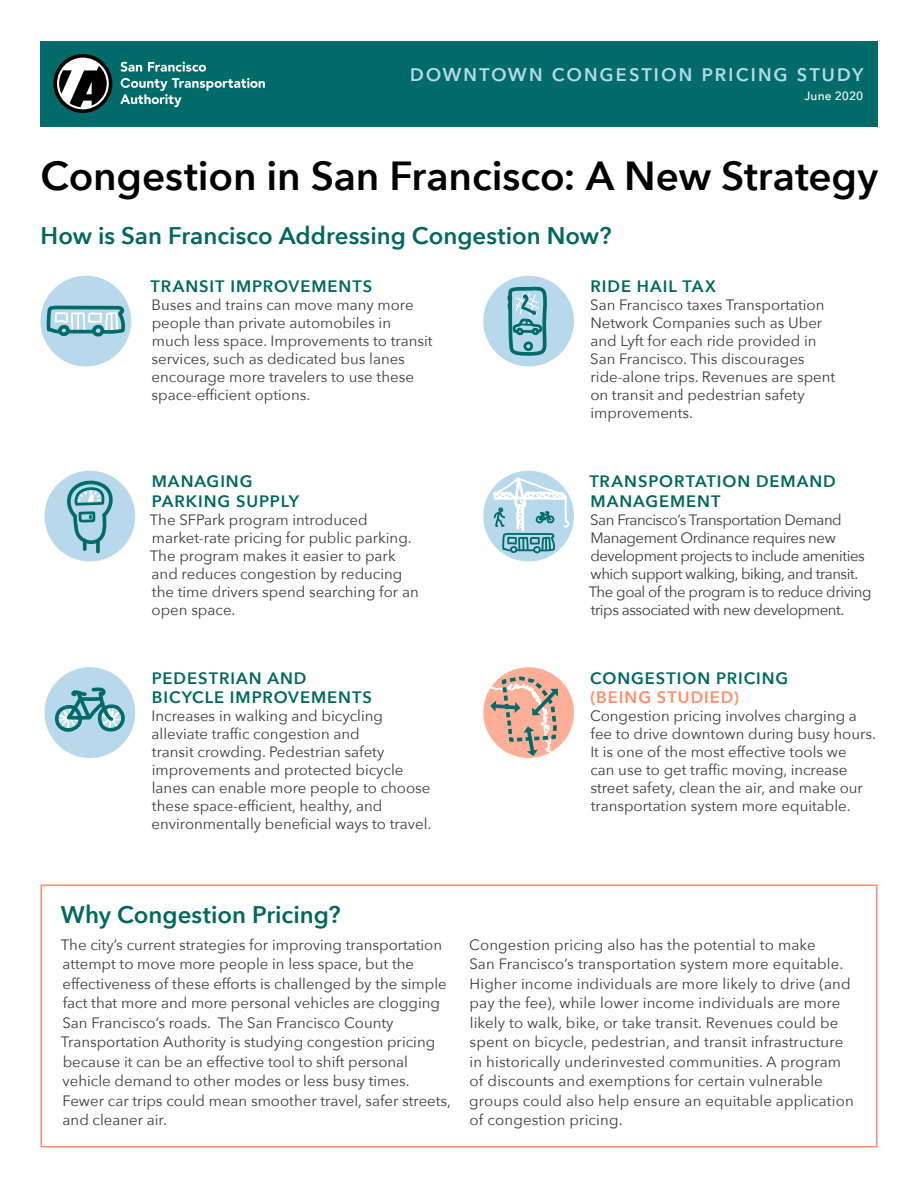
<style>
.page{position:relative;width:918px;height:1188px;background:#fff}
.page>*{position:absolute;margin:0;border:0;box-sizing:border-box;transform-origin:0 0}
.t1{font:600 40.5px "Avenir Next";letter-spacing:-.005em;color:#000}
.t2{font:600 24px "Avenir Next";color:#00685f}
.t3{font:500 24px "Avenir Next";letter-spacing:.055em;color:#b8d8eb}
.t4{font:600 16.5px/19.5px "Avenir Next";letter-spacing:.06em;color:#00685f}
.t5{font:600 16.5px "Avenir Next";letter-spacing:.06em;color:#ff8d6b}
.t6{font:15px/18px "Avenir Next";color:#3d3c3e}
.t7{font:15px/18px "Avenir Next";letter-spacing:-.03em;color:#3d3c3e}
.t8{font:500 12px "Avenir Next";letter-spacing:.01em;color:#fff}
</style>
<div class="page">
<div style="left:40px;top:276px;width:91px;height:90px;background:#b8d8eb;border-radius:50%"></div>
<svg style="left:45px;top:276px;width:83px;height:63px"></svg>
<div style="left:45px;top:471px;width:90px;height:90px;background:#b8d8eb;border-radius:50%"></div>
<svg style="left:65px;top:471px;width:56px;height:90px"></svg>
<div style="left:45px;top:667px;width:90px;height:91px;background:#b8d8eb;border-radius:50%"></div>
<svg style="left:54px;top:687px;width:71px;height:45px"></svg>
<div style="left:483px;top:276px;width:91px;height:90px;background:#b8d8eb;border-radius:50%"></div>
<svg style="left:507px;top:286px;width:40px;height:70px"></svg>
<div style="left:483px;top:471px;width:91px;height:90px;background:#b8d8eb;border-radius:50%"></div>
<svg style="left:491px;top:471px;width:79px;height:90px"></svg>
<svg style="left:487px;top:667px;width:87px;height:91px"></svg>
<div style="left:40px;top:41px;width:838px;height:85px;background:#006b68"></div>
<svg style="left:53px;top:54px;width:59px;height:59px"></svg>
<svg style="left:121px;top:62px;width:21px;height:10px"></svg>
<svg style="left:148px;top:62px;width:58px;height:10px"></svg>
<svg style="left:120px;top:78px;width:145px;height:29px"></svg>
<div style="left:40px;top:884px;width:838px;height:264px;border:2px solid #ff8d6b"></div>
<h2 class="t3" style="left:409px;top:52px;width:456px">Downtown Congestion Pricing Study</h2>
<p class="t8" style="left:804px;top:86px;width:60px">June 2020</p>
<h1 class="t1" style="left:40px;top:141px;width:839px">Congestion in San Francisco: A New Strategy</h1>
<h2 class="t2" style="left:41px;top:215px;width:573px">How is San Francisco Addressing Congestion Now?</h2>
<p class="t4" style="left:151px;top:276px;width:223px">TRANSIT IMPROVEMENTS</p>
<p class="t6" style="left:152px;top:295px;width:283px">Buses and trains can move many more people than private automobiles in much less space. Improvements to transit services, such as dedicated bus lanes encourage more travelers to use these space-efficient options.</p>
<p class="t4" style="left:591px;top:276px;width:127px">RIDE HAIL TAX</p>
<p class="t6" style="left:590px;top:295px;width:247px">San Francisco taxes Transportation<br>Network Companies such as Uber and Lyft for each ride provided in<br>San Francisco. This discourages ride-alone trips. Revenues are spent on transit and pedestrian safety improvements.</p>
<p class="t4" style="left:152px;top:471px;width:149px">MANAGING<br>PARKING SUPPLY</p>
<p class="t6" style="left:150px;top:510px;width:270px">The SFPark program introduced market-rate pricing for public parking.<br>The program makes it easier to park and reduces congestion by reducing the time drivers spend searching for an open space.</p>
<p class="t4" style="left:152px;top:668px;width:222px">PEDESTRIAN AND<br>BICYCLE IMPROVEMENTS</p>
<p class="t6" style="left:152px;top:706px;width:281px">Increases in walking and bicycling alleviate traffic congestion and<br>transit crowding. Pedestrian safety improvements and protected bicycle lanes can enable more people to choose these space-efficient, healthy, and environmentally beneficial ways to travel.</p>
<p class="t4" style="left:589px;top:471px;width:248px">TRANSPORTATION DEMAND<br>MANAGEMENT</p>
<p class="t7" style="left:589px;top:510px;width:284px">San Francisco’s Transportation Demand Management Ordinance requires new development projects to include amenities which support walking, biking, and transit.<br>The goal of the program is to reduce driving trips associated with new development.</p>
<p class="t4" style="left:590px;top:668px;width:200px">CONGESTION PRICING</p>
<p class="t5" style="left:590px;top:683px;width:150px">(BEING STUDIED)</p>
<p class="t6" style="left:590px;top:706px;width:287px">Congestion pricing involves charging a fee to drive downtown during busy hours.<br>It is one of the most effective tools we<br>can use to get traffic moving, increase street safety, clean the air, and make our transportation system more equitable.</p>
<h2 class="t2" style="left:61px;top:895px;width:281px">Why Congestion Pricing?</h2>
<p class="t6" style="left:61px;top:934px;width:392px;line-height:19.5px">The city’s current strategies for improving transportation attempt to move more people in less space, but the effectiveness of these efforts is challenged by the simple fact that more and more personal vehicles are clogging San Francisco’s roads. The San Francisco County Transportation Authority is studying congestion pricing because it can be an effective tool to shift personal vehicle demand to other modes or less busy times.<br>Fewer car trips could mean smoother travel, safer streets, and cleaner air.</p>
<p class="t6" style="left:469px;top:934px;width:386px;line-height:19.5px">Congestion pricing also has the potential to make<br>San Francisco’s transportation system more equitable.<br>Higher income individuals are more likely to drive (and pay the fee), while lower income individuals are more likely to walk, bike, or take transit. Revenues could be spent on bicycle, pedestrian, and transit infrastructure in historically underinvested communities. A program of discounts and exemptions for certain vulnerable groups could also help ensure an equitable application of congestion pricing.</p>
</div>
